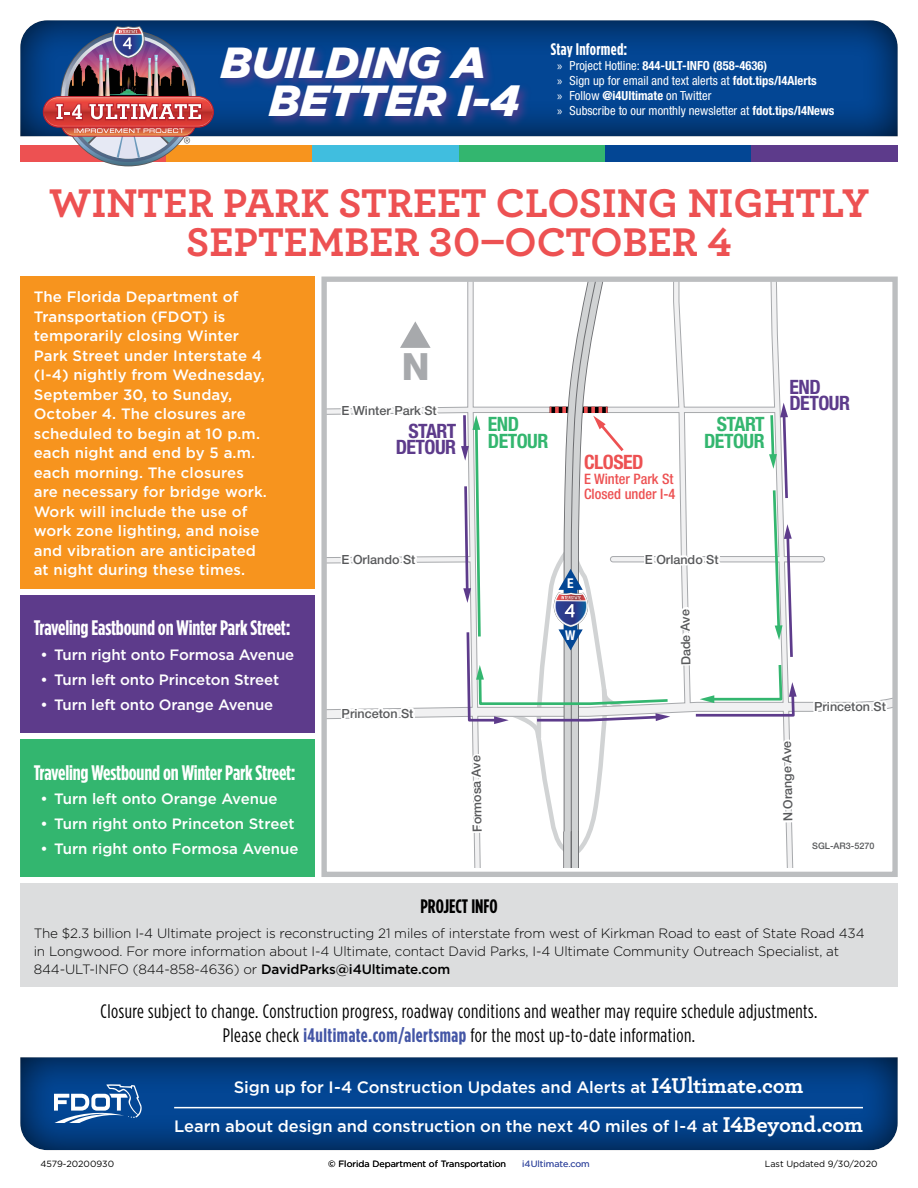
<style>
.page{position:relative;width:918px;height:1188px;background:#fff}
.page>*{position:absolute;margin:0;border:0;box-sizing:border-box;transform-origin:0 0}
.t1{font:italic 900 43.5px/37.5px "Gotham";color:#fff}
.Alert_Header{font:700 42px/39px "Archer";color:#ed5152;text-align:center}
.t2{font:800 37.65px "Helvetica Neue";color:#a7a9ac}
.t3{font:700 21px "Gotham Condensed";letter-spacing:-.01em;color:#fff}
.t4{font:700 condensed 19.8px/16.2px "Helvetica Neue";letter-spacing:-.025em;color:#33b66f;text-align:right}
.t5{font:700 condensed 19.8px/16.2px "Helvetica Neue";letter-spacing:-.025em;color:#5d3b8b;text-align:right}
.t6{font:700 condensed 19.8px "Helvetica Neue";letter-spacing:-.025em;color:#ed5152}
.t7{font:19.5px "Gotham Condensed";letter-spacing:.025em;color:#000}
.t8{font:700 19.5px "Gotham Condensed";color:#000}
.t9{font:700 16.8px "Gotham Condensed";letter-spacing:.015em;color:#fff}
.t10{font:500 16.5px "Gotham";letter-spacing:-.005em;color:#fff}
.body_content{font:500 15px/19.5px "Gotham";letter-spacing:.01em;color:#fff}
.body_content-2{font:500 15px "Gotham";letter-spacing:-.01em;color:#fff}
.t11{font:500 condensed 14.4px/14.4px "Helvetica Neue LT Std";color:#ed5152}
.body_content-3{font:300 13.5px/18px "Gotham";letter-spacing:-.01em;color:#000}
.t12{font:700 condensed 13.5px "Helvetica Neue";color:#fff}
.t13{font:condensed 12.6px/15px "Helvetica Neue LT Std";color:#fff}
.t14{font:500 12.6px "Helvetica Neue";color:#58595b}
.t15{font:9px "Gotham";color:#000}
.t16{font:9px "Gotham";color:#4456a6}
.t17{font:500 9px "Helvetica Neue";color:#58595b}
.s1{font-family:"Myriad Pro";font-stretch:normal}
.s2{font-weight:700}
.s3{font-weight:500}
.s4{font-weight:700;color:#4456a6}
.s5{font-family:"Archer";font-weight:700;font-size:22.5px}
</style>
<div class="page">
<div style="left:20px;top:20px;width:878px;height:118px;background:#000;opacity:.75"></div>
<div style="left:20px;top:145px;width:146px;height:17px;background:#ed5152"></div>
<div style="left:166px;top:145px;width:147px;height:17px;background:#f7941e"></div>
<div style="left:313px;top:145px;width:146px;height:17px;background:#40bedf"></div>
<div style="left:459px;top:145px;width:146px;height:17px;background:#33b66f"></div>
<div style="left:605px;top:145px;width:146px;height:17px;background:#034694"></div>
<div style="left:751px;top:145px;width:147px;height:17px;background:#5d3b8b"></div>
<img style="left:44px;top:24px;width:168px;height:142px">
<div style="left:218px;top:44px;width:314px;height:85px;background:#5d3b8b;opacity:.75"></div>
<div style="left:19px;top:1056px;width:880px;height:96px;background:#000;opacity:.75"></div>
<svg style="left:54px;top:1084px;width:88px;height:39px"></svg>
<hr style="left:174px;top:1107px;width:689px;height:1px;background:#fff">
<div style="left:20px;top:277px;width:295px;height:312px;background:#f7941e"></div>
<div style="left:20px;top:884px;width:878px;height:103px;background:#dcddde"></div>
<svg style="left:327px;top:406px;width:565px;height:314px"></svg>
<svg style="left:811px;top:698px;width:78px;height:22px"></svg>
<svg style="left:339px;top:548px;width:80px;height:42px"></svg>
<svg style="left:339px;top:406px;width:101px;height:38px"></svg>
<svg style="left:339px;top:705px;width:78px;height:15px"></svg>
<svg style="left:400px;top:321px;width:31px;height:27px"></svg>
<svg style="left:461px;top:283px;width:337px;height:585px"></svg>
<div style="left:321px;top:277px;width:577px;height:600px;border:5px solid #bcbec0"></div>
<div style="left:20px;top:595px;width:295px;height:138px;background:#5d3b8b"></div>
<div style="left:20px;top:740px;width:295px;height:137px;background:#33b66f"></div>
<h1 class="t1" style="left:269px;top:44px;width:252px;text-indent:-48px">BUILDING A<br>BETTER I-4</h1>
<p class="t9" style="left:551px;top:39px;width:78px">Stay Informed:</p>
<p class="t13" style="left:557px;top:58px;width:279px"><span class="s1">»</span> Project Hotline: <span class="s2">844-ULT-INFO (858-4636)<br></span><span class="s1">»</span> Sign up for email and text alerts at <span class="s2">fdot.tips/I4Alerts<br></span><span class="s1">»</span> Follow <span class="s2">@i4Ultimate</span> on Twitter<br><span class="s1">»</span> Subscribe to our monthly newsletter at <span class="s2">fdot.tips/I4News</span></p>
<p class="Alert_Header" style="left:49px;top:180px;width:822px">WINTER PARK STREET CLOSING NIGHTLY<br>SEPTEMBER 30–OCTOBER 4</p>
<p class="body_content" style="left:34px;top:287px;width:235px">The Florida Department of<br>Transportation (FDOT) is temporarily closing Winter<br>Park Street under Interstate 4 (I-4) nightly from Wednesday,<br>September 30, to Sunday,<br>October 4. The closures are scheduled to begin at 10 p.m. each night and end by 5 a.m. each morning. The closures are necessary for bridge work.<br>Work will include the use of work zone lighting, and noise and vibration are anticipated at night during these times.</p>
<p class="t2" style="left:402px;top:345px;width:29px">N</p>
<p class="t14" style="left:342px;top:403px;width:97px">E Winter Park St</p>
<p class="t5" style="left:396px;top:423px;width:62px">START<br>DETOUR</p>
<p class="t4" style="left:488px;top:416px;width:62px;text-align:left">END<br>DETOUR</p>
<p class="t14" style="left:342px;top:552px;width:75px">E Orlando St</p>
<p class="t12" style="left:567px;top:575px;width:8px">E</p>
<p class="t3" style="left:34px;top:616px;width:258px">Traveling Eastbound on Winter Park Street:</p>
<p class="t12" style="left:565px;top:627px;width:12px">W</p>
<p class="body_content-2" style="left:40px;top:645px;width:255px">• Turn right onto Formosa Avenue</p>
<p class="body_content-2" style="left:40px;top:670px;width:240px">• Turn left onto Princeton Street</p>
<p class="body_content-2" style="left:40px;top:694px;width:234px">• Turn left onto Orange Avenue</p>
<p class="t14" style="left:342px;top:706px;width:73px">Princeton St</p>
<p class="t6" style="left:584px;top:450px;width:61px">CLOSED</p>
<p class="t11" style="left:584px;top:472px;width:93px">E Winter Park St<br>Closed under I-4</p>
<p class="t4" style="left:704px;top:416px;width:62px">START<br>DETOUR</p>
<p class="t14" style="left:645px;top:552px;width:75px">E Orlando St</p>
<p class="t14" style="left:678px;top:666px;width:58px;rotate:-91deg">Dade Ave</p>
<p class="t3" style="left:34px;top:760px;width:263px">Traveling Westbound on Winter Park Street:</p>
<p class="body_content" style="left:40px;top:789px;width:238px">• Turn left onto Orange Avenue</p>
<p class="body_content" style="left:40px;top:814px;width:256px">• Turn right onto Princeton Street</p>
<p class="body_content" style="left:40px;top:839px;width:260px">• Turn right onto Formosa Avenue</p>
<p class="t14" style="left:470px;top:832px;width:78px;rotate:-91deg">Formosa Ave</p>
<p class="t5" style="left:789px;top:379px;width:62px;text-align:left">END<br>DETOUR</p>
<p class="t14" style="left:781px;top:822px;width:82px;rotate:-91deg">N Orange Ave</p>
<p class="t14" style="left:814px;top:699px;width:73px">Princeton St</p>
<p class="t17" style="left:812px;top:841px;width:64px">SGL-AR3-5270</p>
<p class="t8" style="left:420px;top:895px;width:79px">PROJECT INFO</p>
<p class="body_content-3" style="left:34px;top:923px;width:832px">The $2.3 billion I-4 Ultimate project is reconstructing 21 miles of interstate from west of Kirkman Road to east of State Road 434 in Longwood. For more information about I-4 Ultimate, contact David Parks, I-4 Ultimate Community Outreach Specialist, at<br>844-ULT-INFO (844-858-4636) or <span class="s3">DavidParks@i4Ultimate.com</span></p>
<h1 class="t7" style="left:100px;top:1000px;width:719px">Closure subject to change. Construction progress, roadway conditions and weather may require schedule adjustments.</h1>
<h1 class="t7" style="left:223px;top:1024px;width:474px">Please check <span class="s4">i4ultimate.com/alertsmap</span> for the most up-to-date information.</h1>
<p class="t10" style="left:234px;top:1077px;width:571px">Sign up for I-4 Construction Updates and Alerts at <span class="s5">I4Ultimate.com</span></p>
<p class="t10" style="left:174px;top:1115px;width:690px">Learn about design and construction on the next 40 miles of I-4 at <span class="s5">I4Beyond.com</span></p>
<p class="t15" style="left:40px;top:1158px;width:75px">4579-20200930</p>
<p class="t15" style="left:328px;top:1158px;width:179px">© Florida Department of Transportation</p>
<p class="t16" style="left:522px;top:1158px;width:69px">i4Ultimate.com</p>
<p class="t15" style="left:765px;top:1158px;width:114px">Last Updated 9/30/2020</p>
</div>
